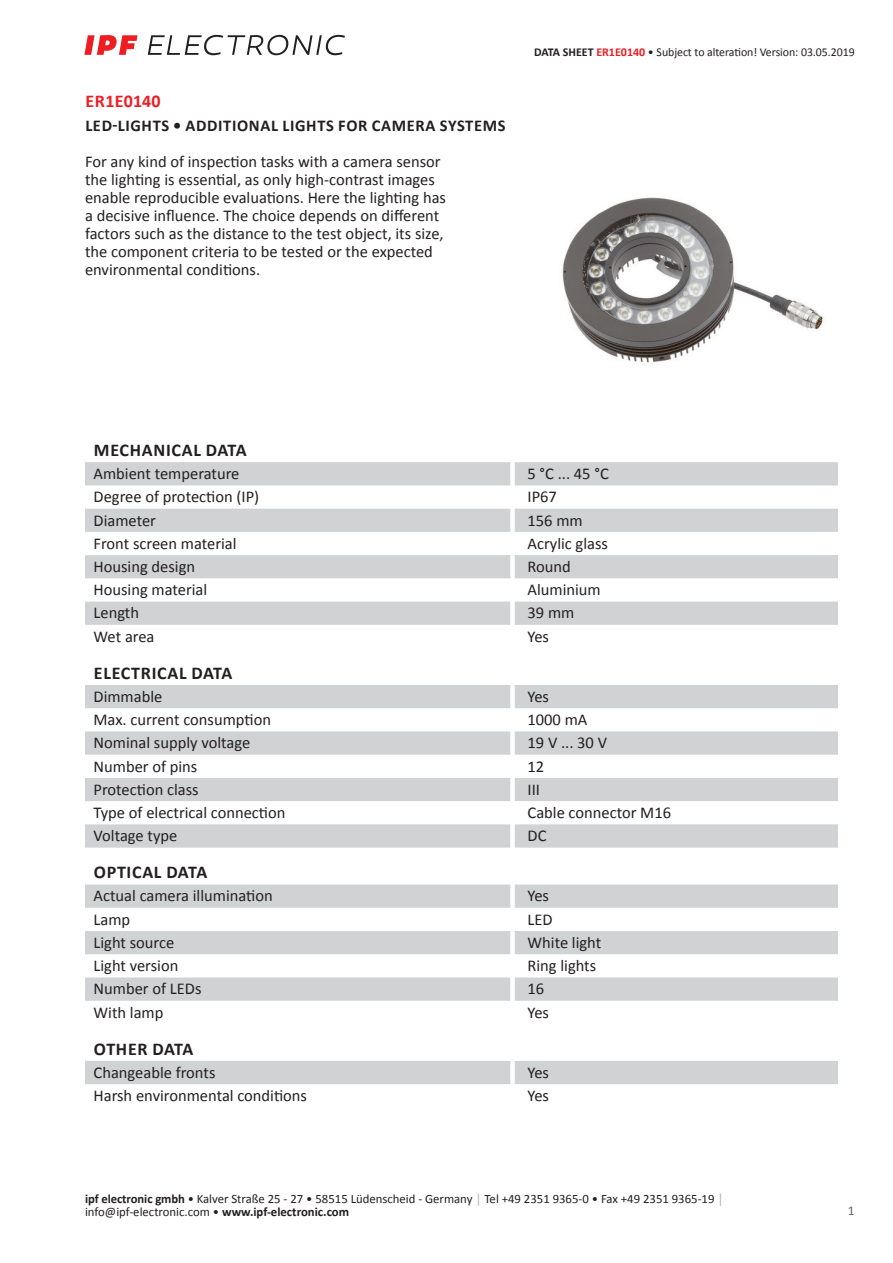
<style>
.page{position:relative;width:893px;height:1263px;background:#fff}
.page>*{position:absolute;margin:0;border:0;box-sizing:border-box;transform-origin:0 0}
.t1{font:700 18px "Calibri";letter-spacing:.04em;color:#231f20}
.t2{font:700 18px "Calibri";letter-spacing:.015em;color:#231f20}
.t3{font:700 18px "Calibri";letter-spacing:.02em;color:#ee1d23}
.t4{font:16.5px/18px "Calibri";color:#231f20}
.t5{font:700 16.5px "Calibri";letter-spacing:.04em;color:#231f20}
.t6{font:13.5px "Calibri";color:#636366}
.t7{font:12.75px/12.6px "Calibri";color:#231f20}
.t8{font:12px "Calibri";letter-spacing:-.005em;color:#231f20}
.s1{font-weight:700}
.s2{font-weight:700;color:#ee1d23}
.s3{color:#a8a9ad}
</style>
<div class="page">
<svg style="left:148px;top:35px;width:197px;height:20px"></svg>
<svg style="left:84px;top:35px;width:54px;height:20px"></svg>
<svg style="left:85px;top:462px;width:753px;height:163px;fill:#d1d2d4"></svg>
<svg style="left:85px;top:685px;width:753px;height:163px;fill:#d1d2d4"></svg>
<svg style="left:85px;top:884px;width:753px;height:117px;fill:#d1d2d4"></svg>
<div style="left:85px;top:1061px;width:753px;height:23px;background:#d1d2d4"></div>
<img style="left:562px;top:197px;width:262px;height:166px">
<p class="t3" style="left:85px;top:88px;width:77px">ER1E0140</p>
<p class="t5" style="left:85px;top:114px;width:422px">LED-LIGHTS • ADDITIONAL LIGHTS FOR CAMERA SYSTEMS</p>
<p class="t4" style="left:85px;top:152px;width:362px">For any kind of inspection tasks with a camera sensor the lighting is essential, as only high-contrast images enable reproducible evaluations. Here the lighting has a decisive influence. The choice depends on different factors such as the distance to the test object, its size, the component criteria to be tested or the expected environmental conditions.</p>
<p class="t8" style="left:534px;top:44px;width:322px"><span class="s1">DATA SHEET</span> <span class="s2">ER1E0140</span> • Subject to alteration! Version: 03.05.2019</p>
<p class="t1" style="left:94px;top:437px;width:154px">MECHANICAL DATA</p>
<p class="t4" style="left:94px;top:464px;width:147px">Ambient temperature</p>
<p class="t4" style="left:527px;top:464px;width:83px">5 °C ... 45 °C</p>
<p class="t4" style="left:94px;top:487px;width:167px">Degree of protection (IP)</p>
<p class="t4" style="left:527px;top:487px;width:31px">IP67</p>
<p class="t4" style="left:94px;top:511px;width:64px">Diameter</p>
<p class="t4" style="left:527px;top:511px;width:57px">156 mm</p>
<p class="t4" style="left:94px;top:534px;width:145px">Front screen material</p>
<p class="t4" style="left:527px;top:534px;width:82px">Acrylic glass</p>
<p class="t4" style="left:94px;top:557px;width:103px">Housing design</p>
<p class="t4" style="left:527px;top:557px;width:45px">Round</p>
<p class="t4" style="left:94px;top:580px;width:115px">Housing material</p>
<p class="t4" style="left:527px;top:580px;width:75px">Aluminium</p>
<p class="t4" style="left:94px;top:603px;width:47px">Length</p>
<p class="t4" style="left:527px;top:603px;width:48px">39 mm</p>
<p class="t4" style="left:94px;top:627px;width:63px">Wet area</p>
<p class="t4" style="left:527px;top:627px;width:23px">Yes</p>
<p class="t1" style="left:94px;top:660px;width:140px">ELECTRICAL DATA</p>
<p class="t4" style="left:94px;top:687px;width:70px">Dimmable</p>
<p class="t4" style="left:527px;top:687px;width:23px">Yes</p>
<p class="t4" style="left:94px;top:710px;width:179px">Max. current consumption</p>
<p class="t4" style="left:527px;top:710px;width:61px">1000 mA</p>
<p class="t4" style="left:94px;top:733px;width:158px">Nominal supply voltage</p>
<p class="t4" style="left:527px;top:733px;width:81px">19 V ... 30 V</p>
<p class="t4" style="left:94px;top:757px;width:105px">Number of pins</p>
<p class="t4" style="left:527px;top:757px;width:18px">12</p>
<p class="t4" style="left:94px;top:780px;width:107px">Protection class</p>
<p class="t4" style="left:527px;top:780px;width:14px">III</p>
<p class="t4" style="left:94px;top:803px;width:193px">Type of electrical connection</p>
<p class="t4" style="left:527px;top:803px;width:145px">Cable connector M16</p>
<p class="t4" style="left:94px;top:826px;width:85px">Voltage type</p>
<p class="t4" style="left:527px;top:826px;width:20px">DC</p>
<p class="t1" style="left:94px;top:859px;width:115px">OPTICAL DATA</p>
<p class="t4" style="left:94px;top:886px;width:181px">Actual camera illumination</p>
<p class="t4" style="left:527px;top:886px;width:23px">Yes</p>
<p class="t4" style="left:94px;top:910px;width:38px">Lamp</p>
<p class="t4" style="left:527px;top:910px;width:27px">LED</p>
<p class="t4" style="left:94px;top:933px;width:82px">Light source</p>
<p class="t4" style="left:527px;top:933px;width:75px">White light</p>
<p class="t4" style="left:94px;top:956px;width:86px">Light version</p>
<p class="t4" style="left:527px;top:956px;width:70px">Ring lights</p>
<p class="t4" style="left:94px;top:979px;width:109px">Number of LEDs</p>
<p class="t4" style="left:527px;top:979px;width:18px">16</p>
<p class="t4" style="left:94px;top:1003px;width:71px">With lamp</p>
<p class="t4" style="left:527px;top:1003px;width:23px">Yes</p>
<p class="t2" style="left:94px;top:1036px;width:101px">OTHER DATA</p>
<p class="t4" style="left:94px;top:1063px;width:123px">Changeable fronts</p>
<p class="t4" style="left:527px;top:1063px;width:23px">Yes</p>
<p class="t4" style="left:94px;top:1086px;width:215px">Harsh environmental conditions</p>
<p class="t4" style="left:527px;top:1086px;width:23px">Yes</p>
<p class="t7" style="left:85px;top:1192px;width:640px"><span class="s1">ipf electronic gmbh</span> • Kalver Straße 25 - 27 • 58515 Lüdenscheid - Germany <span class="s3">│</span> Tel +49 2351 9365-0 • Fax +49 2351 9365-19 <span class="s3">│ </span>info@ipf-electronic.com • <span class="s1">www.ipf-electronic.com</span></p>
<p class="t6" style="left:848px;top:1201px;width:8px">1</p>
</div>
